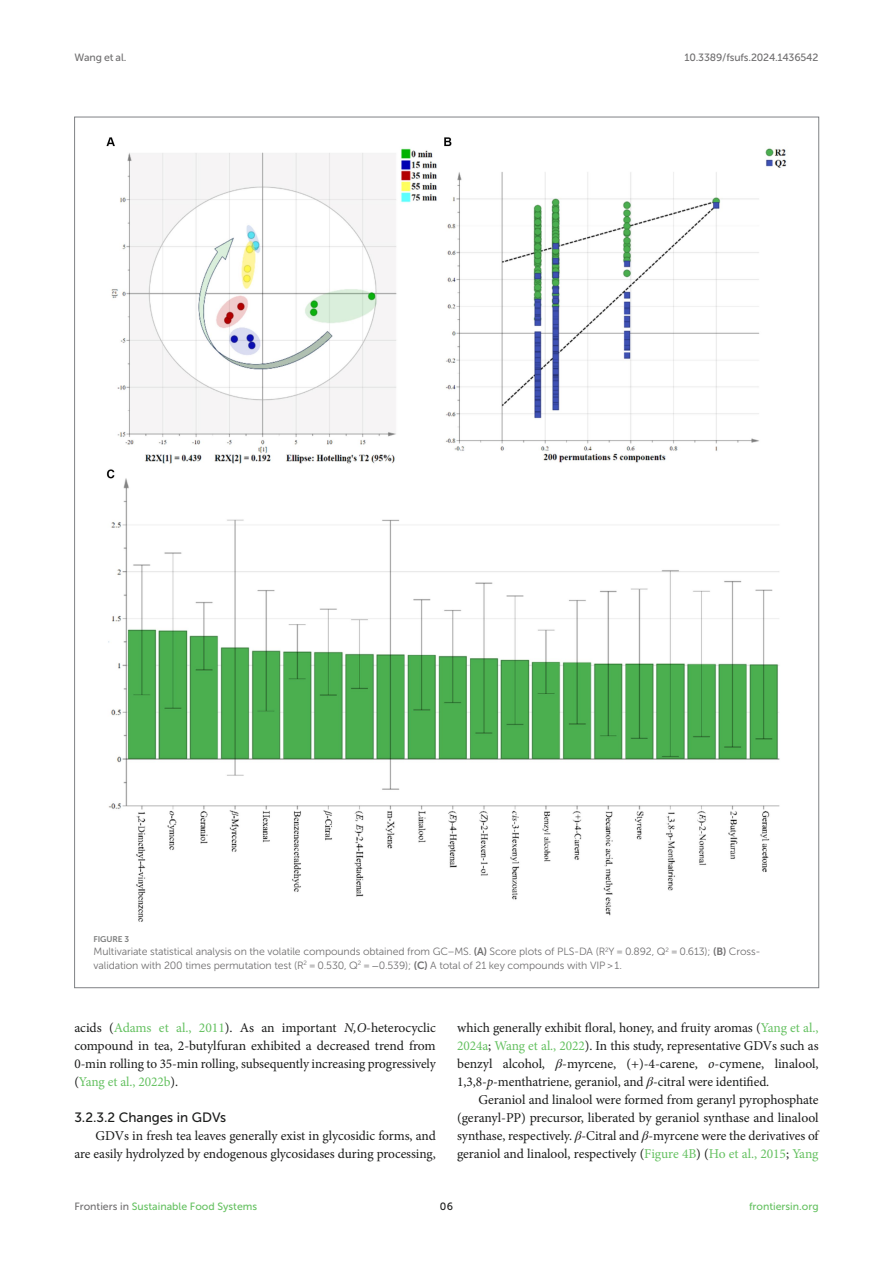
<style>
.page{position:relative;width:893px;height:1263px;background:#fff}
.page>*{position:absolute;margin:0;border:0;box-sizing:border-box;transform-origin:0 0}
.TEXT{font:13.5px/18px "Minion Pro";letter-spacing:-.005em;color:#1b1c1b;text-align:justify}
.TEXT_FLUSH{font:13.5px/18px "Minion Pro";letter-spacing:-.005em;color:#1b1c1b;text-align:right}
.HEAD_4{font:13.5px "Museo Sans 500";color:#1b1c1b}
.FIG_LEG{font:10.5px/13.5px "Museo Sans 300";letter-spacing:-.01em;color:#706f70}
.t1{font:10.5px "Museo Sans 500";color:#65c161}
.t2{font:10.5px "Museo Sans 500";letter-spacing:-.015em;color:#706f70}
.t3{font:10.5px "Museo Sans 500";color:#1b1c1b}
.FIG_HD{font:8.25px "Museo Sans 700";letter-spacing:-.01em;color:#7e7f7f}
.s1{font-family:"Museo Sans 700"}
.s2{font-family:"STIX General"}
.s3{color:#65c161}
.s4{font-style:italic}
.s5{font-family:"STIX General";font-style:italic}
.s6{color:#706f70}
</style>
<div class="page">
<img style="left:106px;top:137px;width:681px;height:785px">
<p class="t2" style="left:74px;top:51px;width:53px">Wang et al.</p>
<p class="t2" style="left:684px;top:51px;width:136px">10.3389/fsufs.2024.1436542</p>
<p class="FIG_HD" style="left:94px;top:934px;width:37px">FIGURE 3</p>
<p class="FIG_LEG" style="left:94px;top:945px;width:669px">Multivariate statistical analysis on the volatile compounds obtained from GC–MS. <span class="s1">(A)</span> Score plots of PLS-DA (R<sup>2</sup>Y = 0.892, Q<sup>2</sup> = 0.613); <span class="s1">(B)</span> Cross&shy;validation with 200 times permutation test (R<sup>2</sup> = 0.530, Q<sup>2</sup> = <span class="s2">−</span>0.539); <span class="s1">(C)</span> A total of 21 key compounds with VIP &gt; 1.</p>
<p class="TEXT" style="left:74px;top:1019px;width:363px">acids (<span class="s3">Adams et al., 2011</span>). As an important <span class="s4">N,O</span>-heterocyclic compound in tea, 2-butylfuran exhibited a decreased trend from 0-min rolling to 35-min rolling, subsequently increasing progressively (<span class="s3">Yang et al., 2022b</span>).</p>
<p class="HEAD_4" style="left:74px;top:1110px;width:153px">3.2.3.2 Changes in GDVs</p>
<p class="TEXT_FLUSH" style="left:74px;top:1127px;width:363px">GDVs in fresh tea leaves generally exist in glycosidic forms, and<br>are easily hydrolyzed by endogenous glycosidases during processing,</p>
<p class="TEXT_FLUSH" style="left:457px;top:1019px;width:363px;text-align:justify">which generally exhibit floral, honey, and fruity aromas (<span class="s3">Yang et al., 2024a</span>; <span class="s3">Wang et al., 2022</span>). In this study, representative GDVs such as benzyl alcohol, <span class="s5">β</span>-myrcene, (+)-4-carene, <span class="s4">o</span>-cymene, linalool, 1,3,8-<span class="s4">p</span>-menthatriene, geraniol, and <span class="s5">β</span>-citral were identified.</p>
<p class="TEXT" style="left:457px;top:1091px;width:363px;text-indent:21px">Geraniol and linalool were formed from geranyl pyrophosphate (geranyl-PP) precursor, liberated by geraniol synthase and linalool synthase, respectively. <span class="s5">β</span>-Citral and <span class="s5">β</span>-myrcene were the derivatives of geraniol and linalool, respectively (<span class="s3">Figure 4B</span>) (<span class="s3">Ho et al., 2015</span>; <span class="s3">Yang</span></p>
<p class="t1" style="left:74px;top:1200px;width:184px"><span class="s6">Frontiers in</span> Sustainable Food Systems</p>
<p class="t3" style="left:440px;top:1200px;width:15px">06</p>
<p class="t1" style="left:749px;top:1200px;width:71px">frontiersin.org</p>
</div>
